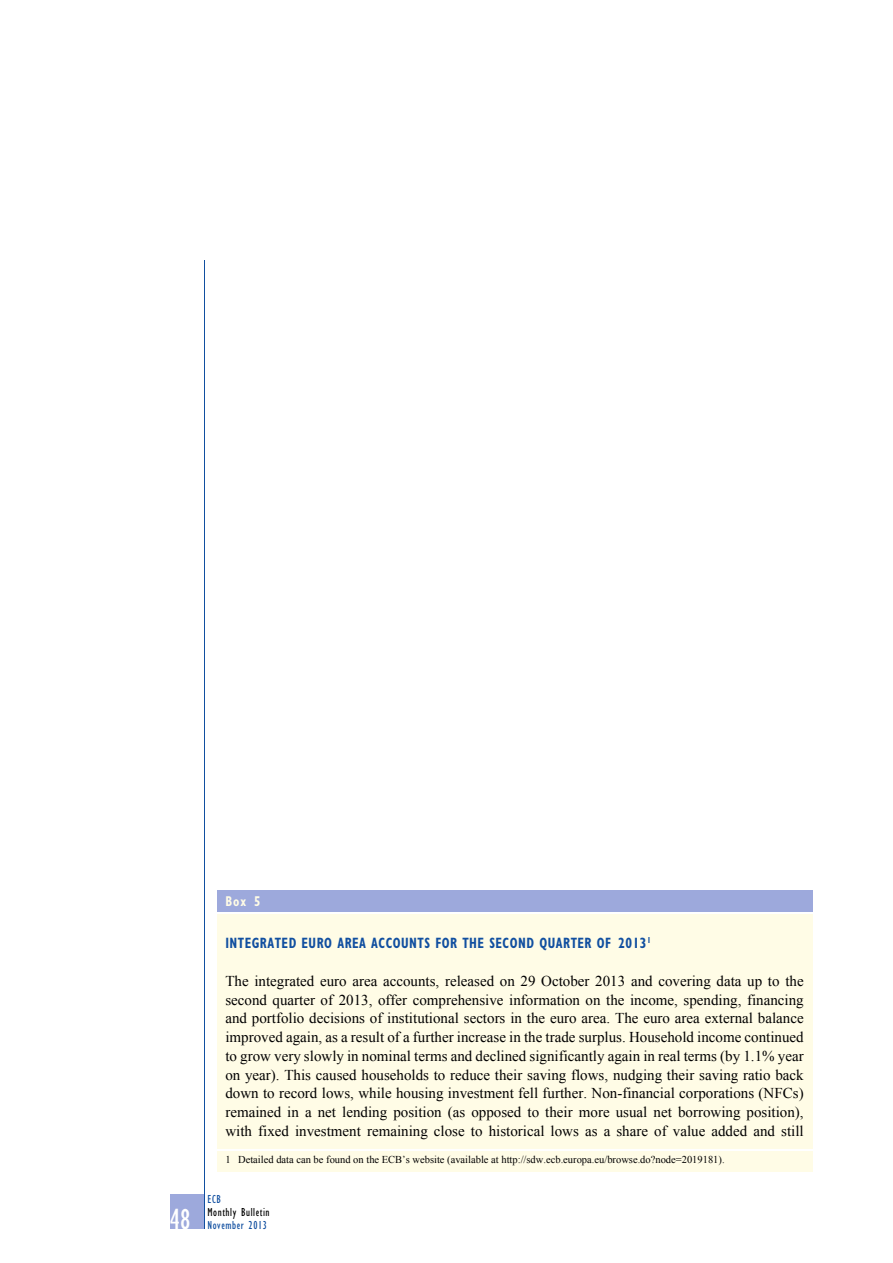
<style>
.page{position:relative;width:893px;height:1263px;background:#fff}
.page>*{position:absolute;margin:0;border:0;box-sizing:border-box;transform-origin:0 0}
.t1{font:condensed 30px "Gill Sans Myriad";color:#fff;scale:.95 1}
.t2{font:15px/18.8px "Times New Roman WGL";color:#000;text-align:justify}
.t3{font:700 condensed 15px "Gill Sans Myriad";letter-spacing:.04em;color:#114fa0;scale:.85 1}
.t4{font:700 condensed 14.25px "Gill Sans Myriad";color:#fffce6;scale:.85 1}
.t5{font:condensed 12px "Gill Sans Myriad";letter-spacing:.05em;color:#114fa0;scale:.95 1}
.t6{font:condensed 12px "Gill Sans Myriad";letter-spacing:.05em;color:#000;scale:.95 1}
.t7{font:10.5px "Times New Roman WGL";color:#000}
</style>
<div class="page">
<div style="left:170px;top:1195px;width:34px;height:34px;background:#9da9dc"></div>
<hr style="left:204px;top:261px;width:1px;height:968px;background:#114fa0">
<div style="left:217px;top:892px;width:595px;height:279px;background:#fffce6"></div>
<div style="left:217px;top:891px;width:595px;height:21px;background:#9da9dc"></div>
<hr style="left:217px;top:912px;width:595px;height:1px;background:#fff">
<hr style="left:217px;top:1149px;width:595px;height:1px;background:#fff">
<h1 class="t1" style="left:170px;top:1201px;width:23px">48</h1>
<p class="t4" style="left:225px;top:893px;width:43px">BOX 5</p>
<p class="t3" style="left:225px;top:934px;width:502px">INTEGRATED EURO AREA ACCOUNTS FOR THE SECOND QUARTER OF 2013<sup>1</sup></p>
<p class="t2" style="left:225px;top:971px;width:580px">The integrated euro area accounts, released on 29 October 2013 and covering data up to the second quarter of 2013, offer comprehensive information on the income, spending, financing and portfolio decisions of institutional sectors in the euro area. The euro area external balance improved again, as a result of a further increase in the trade surplus. Household income continued to grow very slowly in nominal terms and declined significantly again in real terms (by 1.1% year on year). This caused households to reduce their saving flows, nudging their saving ratio back down to record lows, while housing investment fell further. Non-financial corporations (NFCs) remained in a net lending position (as opposed to their more usual net borrowing position), with fixed investment remaining close to historical lows as a share of value added and still</p>
<p class="t7" style="left:225px;top:1152px;width:501px">1 Detailed data can be found on the ECB’s website (available at http://sdw.ecb.europa.eu/browse.do?node=2019181).</p>
<p class="t5" style="left:207px;top:1191px;width:16px">ECB</p>
<p class="t6" style="left:207px;top:1205px;width:67px">Monthly Bulletin</p>
<p class="t5" style="left:207px;top:1218px;width:64px">November 2013</p>
</div>
